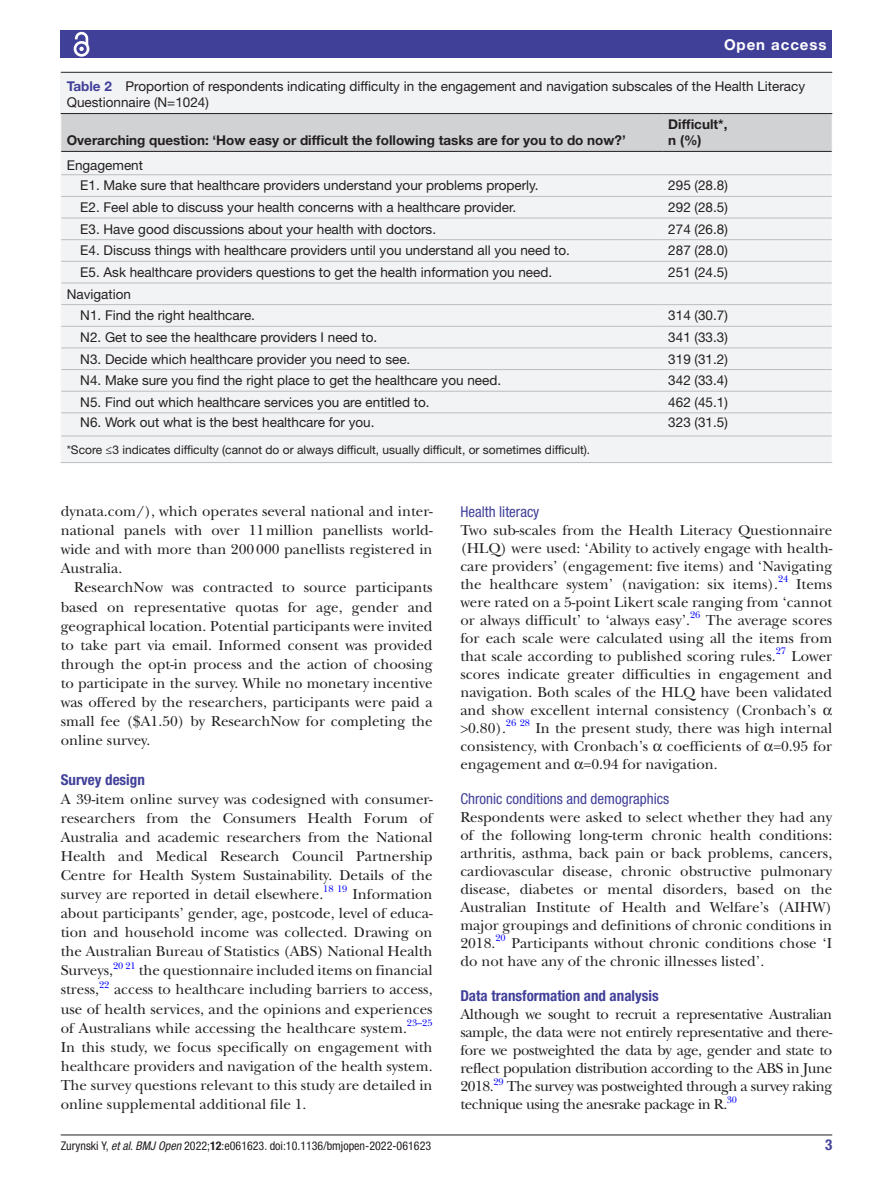
<style>
.page{position:relative;width:893px;height:1191px;background:#fff}
.page>*{position:absolute;margin:0;border:0;box-sizing:border-box;transform-origin:0 0}
.t1{font:15px/19px "New Baskerville";color:#231f20;text-align:justify}
.t2{font:15px/18px "New Baskerville";letter-spacing:-.025em;color:#231f20}
.t3{font:condensed 15px "Helvetica Neue LT Std";color:#414099}
.t4{font:700 condensed 15px "Helvetica Neue LT Std";color:#414099}
.t5{font:700 15px "Helvetica Neue LT Std";letter-spacing:.065em;color:#fff}
.t6{font:13.5px/16.5px "Helvetica Neue LT Std";color:#231f20}
.t7{font:700 13.5px/16.2px "Helvetica Neue LT Std";color:#231f20}
.t8{font:12px "Helvetica Neue LT Std";color:#231f20}
.t9{font:condensed 12px "Helvetica Neue LT Std";color:#231f20}
.t10{font:9.9px "New Baskerville";color:#00f}
.s1{font-weight:700;color:#414099}
.s2{font-weight:700}
.s3{font-style:italic}
</style>
<div class="page">
<hr style="left:61px;top:1134px;width:771px;height:1px;background:#231f20">
<div style="left:61px;top:31px;width:771px;height:27px;background:#414099"></div>
<svg style="left:73px;top:31px;width:17px;height:26px"></svg>
<div style="left:61px;top:73px;width:771px;height:390px;background:#f2f3f4"></div>
<hr style="left:61px;top:72px;width:771px;height:1px;background:#231f20">
<hr style="left:61px;top:113px;width:601px;height:1px;background:#231f20">
<hr style="left:662px;top:113px;width:170px;height:1px;background:#231f20">
<hr style="left:61px;top:462px;width:601px;height:1px;background:#bcbdc0">
<hr style="left:662px;top:462px;width:170px;height:1px;background:#bcbdc0">
<svg style="left:60px;top:114px;width:773px;height:323px"></svg>
<p class="t5" style="left:724px;top:35px;width:104px">Open access</p>
<p class="t6" style="left:67px;top:77px;width:740px"><span class="s1">Table 2</span> Proportion of respondents indicating difficulty in the engagement and navigation subscales of the Health Literacy<br>Questionnaire (N=1024)</p>
<p class="t7" style="left:67px;top:132px;width:560px">Overarching question: ‘How easy or difficult the following tasks are for you to do now?’</p>
<p class="t7" style="left:668px;top:116px;width:61px">Difficult*, n (%)</p>
<p class="t6" style="left:80px;top:155px;width:460px;line-height:20.1px;text-indent:-14px">Engagement<br>E1. Make sure that healthcare providers understand your problems properly.</p>
<p class="t6" style="left:668px;top:177px;width:61px">295 (28.8)</p>
<p class="t6" style="left:80px;top:199px;width:437px">E2. Feel able to discuss your health concerns with a healthcare provider.</p>
<p class="t6" style="left:668px;top:199px;width:61px">292 (28.5)</p>
<p class="t6" style="left:80px;top:220px;width:357px">E3. Have good discussions about your health with doctors.</p>
<p class="t6" style="left:668px;top:220px;width:61px">274 (26.8)</p>
<p class="t6" style="left:80px;top:242px;width:491px">E4. Discuss things with healthcare providers until you understand all you need to.</p>
<p class="t6" style="left:668px;top:242px;width:61px">287 (28.0)</p>
<p class="t6" style="left:80px;top:264px;width:473px">E5. Ask healthcare providers questions to get the health information you need.</p>
<p class="t6" style="left:668px;top:264px;width:61px">251 (24.5)</p>
<p class="t6" style="left:80px;top:283px;width:176px;line-height:21.6px;text-indent:-14px">Navigation<br>N1. Find the right healthcare.</p>
<p class="t6" style="left:668px;top:307px;width:61px">314 (30.7)</p>
<p class="t6" style="left:80px;top:329px;width:299px">N2. Get to see the healthcare providers I need to.</p>
<p class="t6" style="left:668px;top:329px;width:61px">341 (33.3)</p>
<p class="t6" style="left:80px;top:350px;width:332px">N3. Decide which healthcare provider you need to see.</p>
<p class="t6" style="left:668px;top:350px;width:61px">319 (31.2)</p>
<p class="t6" style="left:80px;top:372px;width:422px">N4. Make sure you find the right place to get the healthcare you need.</p>
<p class="t6" style="left:668px;top:372px;width:61px">342 (33.4)</p>
<p class="t6" style="left:80px;top:393px;width:351px">N5. Find out which healthcare services you are entitled to.</p>
<p class="t6" style="left:668px;top:393px;width:61px">462 (45.1)</p>
<p class="t6" style="left:80px;top:414px;width:296px">N6. Work out what is the best healthcare for you.</p>
<p class="t6" style="left:668px;top:414px;width:61px">323 (31.5)</p>
<p class="t8" style="left:67px;top:442px;width:525px">*Score ≤3 indicates difficulty (cannot do or always difficult, usually difficult, or sometimes difficult).</p>
<p class="t1" style="left:61px;top:502px;width:373px">dynata.com<span class="s2">/</span>), which operates several national and inter&shy;national panels with over 11million panellists world&shy;wide and with more than 200000 panellists registered in Australia.</p>
<p class="t1" style="left:61px;top:578px;width:373px;text-indent:14px">ResearchNow was contracted to source participants based on representative quotas for age, gender and geographical location. Potential participants were invited to take part via email. Informed consent was provided through the opt-in process and the action of choosing to participate in the survey. While no monetary incentive was offered by the researchers, participants were paid a small fee ($A1.50) by ResearchNow for completing the online survey.</p>
<p class="t4" style="left:61px;top:770px;width:86px">Survey design</p>
<p class="t1" style="left:61px;top:789px;width:373px">A 39-item online survey was codesigned with consumer&shy;researchers from the Consumers Health Forum of Australia and academic researchers from the National Health and Medical Research Council Partnership Centre for Health System Sustainability. Details of the survey are reported in detail elsewhere.<sup>18</sup> <sup>19</sup> Information about participants’ gender, age, postcode, level of educa&shy;tion and household income was collected. Drawing on the Australian Bureau of Statistics (ABS) National Health Surveys,</p>
<p class="t10" style="left:113px;top:959px;width:24px">20 21</p>
<p class="t1" style="left:61px;top:961px;width:373px;text-indent:78px">the questionnaire included items on financial stress,<sup>22</sup> access to healthcare including barriers to access, use of health services, and the opinions and experiences of Australians while accessing the healthcare system.</p>
<p class="t10" style="left:407px;top:1017px;width:27px">23–25</p>
<p class="t1" style="left:61px;top:1037px;width:373px">In this study, we focus specifically on engagement with healthcare providers and navigation of the health system.<br>The survey questions relevant to this study are detailed in online supplemental additional file 1.</p>
<p class="t3" style="left:460px;top:503px;width:80px">Health literacy</p>
<p class="t1" style="left:460px;top:521px;width:373px;line-height:18px">Two sub-scales from the Health Literacy Questionnaire (HLQ) were used: ‘Ability to actively engage with health&shy;care providers’ (engagement: five items) and ‘Navigating the healthcare system’ (navigation: six items).</p>
<p class="t10" style="left:778px;top:573px;width:12px">24</p>
<p class="t1" style="left:460px;top:575px;width:373px;line-height:18px;text-indent:336px">Items were rated on a 5-point Likert scale ranging from ‘cannot or always difficult’ to ‘always easy’.</p>
<p class="t10" style="left:690px;top:609px;width:12px">26</p>
<p class="t1" style="left:460px;top:611px;width:373px;line-height:18px;text-indent:245px">The average scores for each scale were calculated using all the items from that scale according to published scoring rules.</p>
<p class="t10" style="left:776px;top:645px;width:12px">27</p>
<p class="t1" style="left:460px;top:647px;width:373px;line-height:18px;text-align:left;text-indent:331px">Lower scores indicate greater difficulties in engagement and navigation. Both scales of the HLQ have been validated and show excellent internal consistency (Cronbach’s &gt;0.80).</p>
<p class="t10" style="left:506px;top:717px;width:26px">26 28</p>
<p class="t1" style="left:460px;top:719px;width:373px;line-height:18px;text-indent:75px">In the present study, there was high internal consistency, with Cronbach’s coefficients of =0.95 for engagement and =0.94 for navigation.</p>
<p class="t3" style="left:460px;top:790px;width:210px">Chronic conditions and demographics</p>
<p class="t1" style="left:460px;top:808px;width:373px;line-height:18px">Respondents were asked to select whether they had any of the following long-term chronic health conditions: arthritis, asthma, back pain or back problems, cancers, cardiovascular disease, chronic obstructive pulmonary disease, diabetes or mental disorders, based on the Australian Institute of Health and Welfare’s (AIHW) major groupings and definitions of chronic conditions in 2018.</p>
<p class="t10" style="left:495px;top:932px;width:12px">20</p>
<p class="t1" style="left:460px;top:934px;width:373px;line-height:18px;text-indent:51px">Participants without chronic conditions chose ‘I do not have any of the chronic illnesses listed’.</p>
<p class="t4" style="left:460px;top:987px;width:200px">Data transformation and analysis</p>
<p class="t1" style="left:460px;top:1005px;width:373px;line-height:18px">Although we sought to recruit a representative Australian sample, the data were not entirely representative and there&shy;fore we postweighted the data by age, gender and state to reflect population distribution according to the ABS in June 2018.</p>
<p class="t10" style="left:493px;top:1075px;width:12px">29</p>
<p class="t2" style="left:460px;top:1077px;width:373px;text-indent:46px">The survey was postweighted through a survey raking technique using the anesrake package in R.<sup>30</sup></p>
<p class="t9" style="left:61px;top:1138px;width:372px">Zurynski Y, <span class="s3">et al</span>. <span class="s3">BMJ Open</span> 2022;<span class="s2">12</span>:e061623. doi:10.1136/bmjopen-2022-061623</p>
<p class="t4" style="left:825px;top:1135px;width:9px">3</p>
</div>
